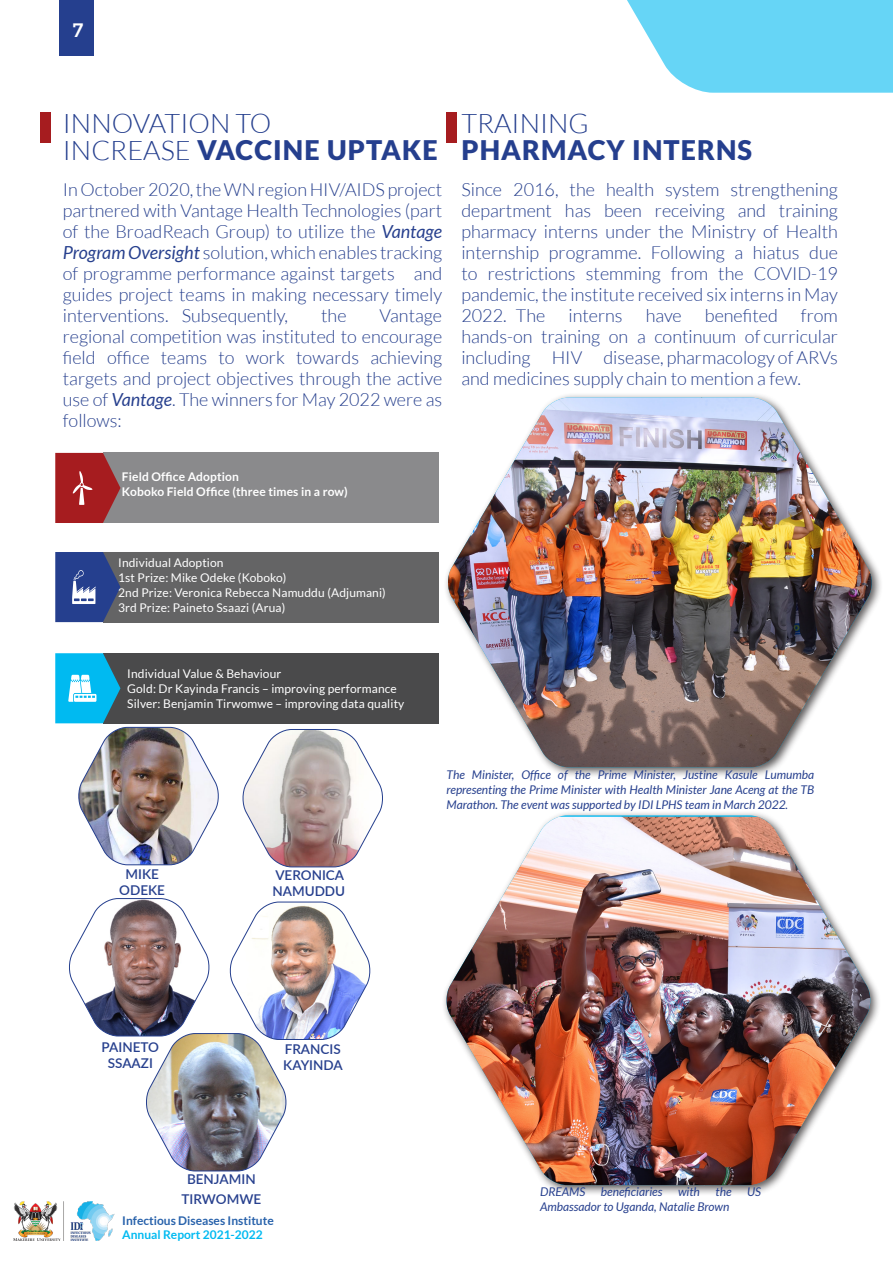
<style>
.page{position:relative;width:893px;height:1263px;background:#fff}
.page>*{position:absolute;margin:0;border:0;box-sizing:border-box;transform-origin:0 0}
.Sub-heading_Topper{font:900 27px "Lato";letter-spacing:.04em;color:#253f8e}
.Sub-heading_Topper-2{font:300 27px "Lato";color:#253f8e}
.t1{font:19.5px "Montserrat";color:#fff}
.Body_text{font:300 18px/21px "Lato";color:#27408e;text-align:justify}
.Sub_Heading{font:600 13.5px/16.2px "Lato";color:#27408e;text-align:center}
.Body_text-2{font:italic 12px/15px "Lato";color:#27408e;text-align:justify}
.second_title{font:12px "Lato";letter-spacing:.01em;color:#fff}
.second_title-2{font:700 12px "Lato";letter-spacing:.01em;color:#fff}
.t2{font:700 12px "Lato";color:#2862ab}
.t3{font:700 12px "Lato";color:#00baf1}
.s1{font-weight:300}
.s2{font-weight:400;font-style:italic}
</style>
<div class="page">
<svg style="left:627px;top:0;width:266px;height:93px"></svg>
<div style="left:443px;top:392px;width:440px;height:386px;background:#231f20;opacity:.75"></div>
<img style="left:447px;top:398px;width:426px;height:369px">
<div style="left:441px;top:810px;width:440px;height:386px;background:#231f20;opacity:.75"></div>
<img style="left:445px;top:817px;width:426px;height:368px">
<svg style="left:242px;top:729px;width:141px;height:138px"></svg>
<img style="left:69px;top:898px;width:302px;height:273px">
<div style="left:40px;top:112px;width:11px;height:31px;background:#a61c1f"></div>
<div style="left:446px;top:112px;width:11px;height:31px;background:#a61c1f"></div>
<div style="left:60px;top:0;width:34px;height:55px;background:#253f8e"></div>
<img style="left:13px;top:1202px;width:102px;height:39px">
<div style="left:103px;top:453px;width:336px;height:70px;background:#8a8a8c"></div>
<div style="left:103px;top:552px;width:336px;height:70px;background:#646465"></div>
<div style="left:103px;top:653px;width:336px;height:70px;background:#4a4a4b"></div>
<svg style="left:55px;top:453px;width:65px;height:70px"></svg>
<svg style="left:55px;top:552px;width:65px;height:70px"></svg>
<img style="left:55px;top:653px;width:165px;height:212px">
<p class="t1" style="left:73px;top:19px;width:13px">7</p>
<p class="Sub-heading_Topper-2" style="left:63px;top:108px;width:210px">INNOVATION TO</p>
<p class="Sub-heading_Topper" style="left:63px;top:134px;width:376px"><span class="s1">INCREASE</span> VACCINE UPTAKE</p>
<p class="Body_text" style="left:63px;top:179px;width:381px">In October 2020, the WN region HIV/AIDS project partnered with Vantage Health Technologies (part of the BroadReach Group) to utilize the <span class="s2">Vantage Program Oversight</span> solution, which enables tracking of programme performance against targets and guides project teams in making necessary timely interventions. Subsequently,</p>
<p class="Body_text" style="left:321px;top:305px;width:27px">the</p>
<p class="Body_text" style="left:63px;top:305px;width:381px;text-indent:317px">Vantage regional competition was instituted to encourage field office teams to work towards achieving targets and project objectives through the active use of <span class="s2">Vantage</span>. The winners for May 2022 were as follows:</p>
<p class="second_title-2" style="left:122px;top:469px;width:119px">Field Office Adoption</p>
<p class="second_title-2" style="left:122px;top:484px;width:227px">Koboko Field Office (three times in a row)</p>
<p class="Sub-heading_Topper-2" style="left:461px;top:108px;width:129px">TRAINING</p>
<p class="Sub-heading_Topper" style="left:461px;top:134px;width:292px">PHARMACY INTERNS</p>
<p class="Body_text" style="left:461px;top:179px;width:378px">Since 2016, the health system strengthening department has been receiving and training pharmacy interns under the Ministry of Health internship programme. Following a hiatus due to restrictions stemming from the COVID-19 pandemic, the institute received six interns in May 2022. The</p>
<p class="Body_text" style="left:568px;top:305px;width:56px">interns</p>
<p class="Body_text" style="left:646px;top:305px;width:38px">have</p>
<p class="Body_text" style="left:705px;top:305px;width:74px">benefited</p>
<p class="Body_text" style="left:461px;top:305px;width:378px;text-indent:340px">from hands-on training on a continuum of curricular including HIV disease, pharmacology of ARVs and medicines supply chain to mention a few.</p>
<p class="second_title" style="left:118px;top:555px;width:107px">Individual Adoption</p>
<p class="second_title" style="left:118px;top:570px;width:170px">1st Prize: Mike Odeke (Koboko)</p>
<p class="second_title" style="left:118px;top:585px;width:269px">2nd Prize: Veronica Rebecca Namuddu (Adjumani)</p>
<p class="second_title" style="left:118px;top:600px;width:169px">3rd Prize: Paineto Ssaazi (Arua)</p>
<p class="second_title" style="left:127px;top:667px;width:156px">Individual Value &amp; Behaviour</p>
<p class="second_title" style="left:127px;top:682px;width:271px">Gold: Dr Kayinda Francis – improving performance</p>
<p class="second_title" style="left:127px;top:697px;width:279px">Silver: Benjamin Tirwomwe – improving data quality</p>
<p class="Sub_Heading" style="left:125px;top:865px;width:35px">MIKE</p>
<p class="Sub_Heading" style="left:119px;top:882px;width:47px">ODEKE</p>
<p class="Sub_Heading" style="left:275px;top:866px;width:70px">VERONICA</p>
<p class="Sub_Heading" style="left:272px;top:883px;width:74px">NAMUDDU</p>
<p class="Sub_Heading" style="left:102px;top:1038px;width:59px">PAINETO<br>SSAAZI</p>
<p class="Sub_Heading" style="left:285px;top:1040px;width:58px">FRANCIS</p>
<p class="Sub_Heading" style="left:283px;top:1056px;width:61px">KAYINDA</p>
<p class="Sub_Heading" style="left:187px;top:1170px;width:70px">BENJAMIN</p>
<p class="Sub_Heading" style="left:182px;top:1190px;width:81px">TIRWOMWE</p>
<p class="t2" style="left:122px;top:1213px;width:153px">Infectious Diseases Institute</p>
<p class="t3" style="left:122px;top:1228px;width:142px">Annual Report 2021-2022</p>
<p class="Body_text-2" style="left:446px;top:768px;width:369px">The Minister, Office of the Prime Minister, Justine Kasule Lumumba representing the Prime Minister with Health Minister Jane Aceng at the TB Marathon. The event was supported by IDI LPHS team in March 2022.</p>
<p class="Body_text-2" style="left:540px;top:1184px;width:47px">DREAMS</p>
<p class="Body_text-2" style="left:601px;top:1184px;width:63px">beneficiaries</p>
<p class="Body_text-2" style="left:678px;top:1184px;width:23px">with</p>
<p class="Body_text-2" style="left:716px;top:1184px;width:17px">the</p>
<p class="Body_text-2" style="left:747px;top:1184px;width:15px">US</p>
<p class="Body_text-2" style="left:540px;top:1199px;width:191px">Ambassador to Uganda, Natalie Brown</p>
</div>
